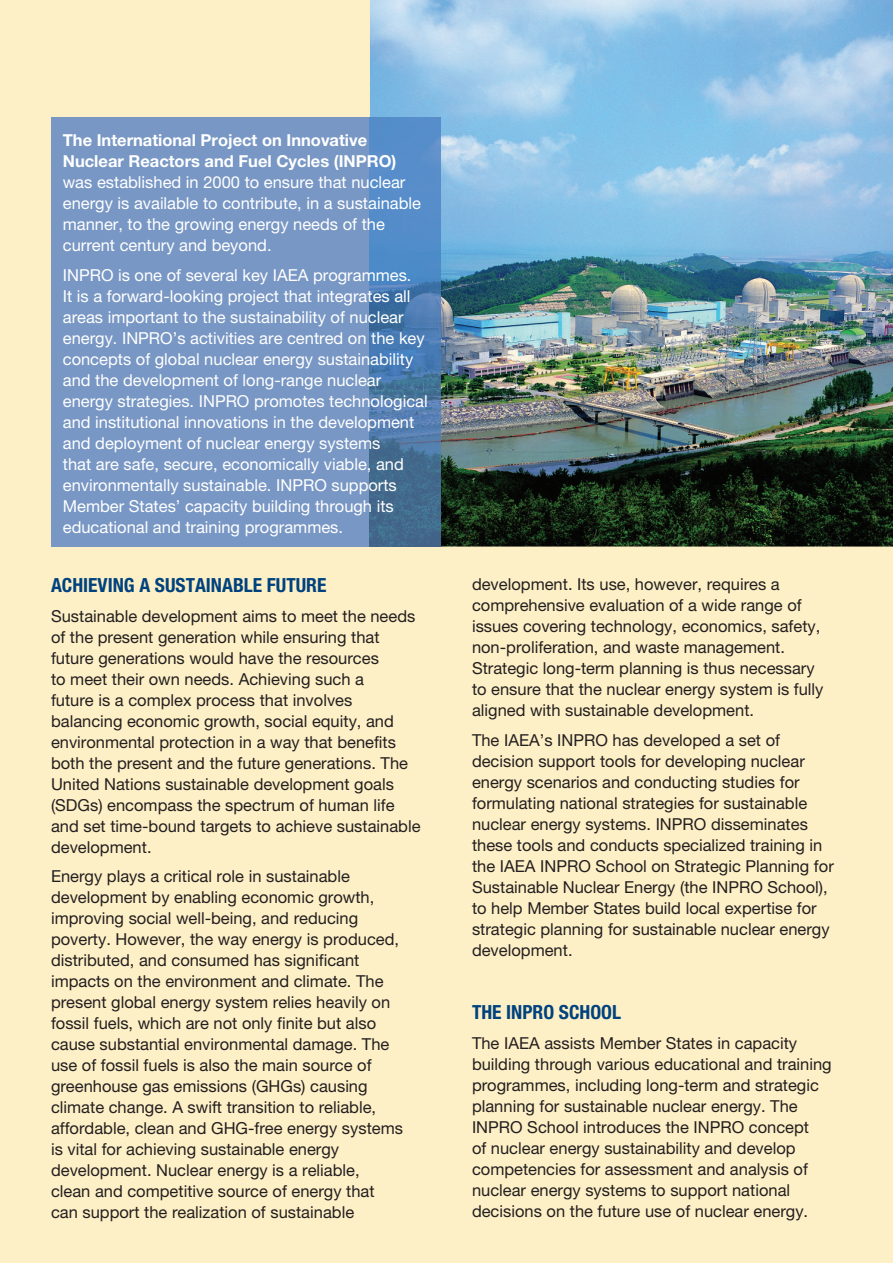
<style>
.page{position:relative;width:893px;height:1263px;background:#fef0c6}
.page>*{position:absolute;margin:0;border:0;box-sizing:border-box;transform-origin:0 0}
.t1{font:700 condensed 19.5px "Helvetica Neue LTW1 G";color:#00427e}
.t2{font:16.5px/21px "Helvetica Neue LTW1 G";color:#231f20}
.t3{font:16.5px/21px "Helvetica Neue LTW1 G";color:#fff}
.t4{font:700 16.5px/21px "Helvetica Neue LTW1 G";color:#fff}
</style>
<div class="page">
<img style="left:370px;top:0;width:523px;height:546px">
<div style="left:51px;top:117px;width:319px;height:429px;background:#7897c4"></div>
<img style="left:370px;top:117px;width:70px;height:429px">
<p class="t4" style="left:63px;top:130px;width:335px">The International Project on Innovative<br>Nuclear Reactors and Fuel Cycles (INPRO)</p>
<p class="t3" style="left:63px;top:172px;width:360px">was established in 2000 to ensure that nuclear energy is available to contribute, in a sustainable manner, to the growing energy needs of the current century and beyond.</p>
<p class="t3" style="left:63px;top:264px;width:366px">INPRO is one of several key IAEA programmes.<br>It is a forward-looking project that integrates all areas important to the sustainability of nuclear energy. INPRO’s activities are centred on the key concepts of global nuclear energy sustainability and the development of long-range nuclear energy strategies. INPRO promotes technological and institutional innovations in the development and deployment of nuclear energy systems<br>that are safe, secure, economically viable, and environmentally sustainable. INPRO supports Member States’ capacity building through its educational and training programmes.</p>
<p class="t1" style="left:51px;top:574px;width:277px">ACHIEVING A SUSTAINABLE FUTURE</p>
<p class="t2" style="left:51px;top:605px;width:371px">Sustainable development aims to meet the needs of the present generation while ensuring that future generations would have the resources<br>to meet their own needs. Achieving such a<br>future is a complex process that involves balancing economic growth, social equity, and environmental protection in a way that benefits both the present and the future generations. The United Nations sustainable development goals (SDGs) encompass the spectrum of human life and set time-bound targets to achieve sustainable development.</p>
<p class="t2" style="left:51px;top:866px;width:354px">Energy plays a critical role in sustainable development by enabling economic growth, improving social well-being, and reducing poverty. However, the way energy is produced, distributed, and consumed has significant impacts on the environment and climate. The present global energy system relies heavily on fossil fuels, which are not only finite but also cause substantial environmental damage. The use of fossil fuels is also the main source of greenhouse gas emissions (GHGs) causing climate change. A swift transition to reliable, affordable, clean and GHG-free energy systems is vital for achieving sustainable energy development. Nuclear energy is a reliable, clean and competitive source of energy that can support the realization of sustainable</p>
<p class="t2" style="left:472px;top:574px;width:353px">development. Its use, however, requires a comprehensive evaluation of a wide range of issues covering technology, economics, safety, non-proliferation, and waste management.<br>Strategic long-term planning is thus necessary to ensure that the nuclear energy system is fully aligned with sustainable development.</p>
<p class="t2" style="left:472px;top:729px;width:363px">The IAEA’s INPRO has developed a set of decision support tools for developing nuclear energy scenarios and conducting studies for formulating national strategies for sustainable nuclear energy systems. INPRO disseminates these tools and conducts specialized training in the IAEA INPRO School on Strategic Planning for Sustainable Nuclear Energy (the INPRO School), to help Member States build local expertise for strategic planning for sustainable nuclear energy development.</p>
<p class="t1" style="left:472px;top:1000px;width:151px">THE INPRO SCHOOL</p>
<p class="t2" style="left:472px;top:1032px;width:361px">The IAEA assists Member States in capacity building through various educational and training programmes, including long-term and strategic planning for sustainable nuclear energy. The INPRO School introduces the INPRO concept<br>of nuclear energy sustainability and develop competencies for assessment and analysis of nuclear energy systems to support national decisions on the future use of nuclear energy.</p>
</div>
